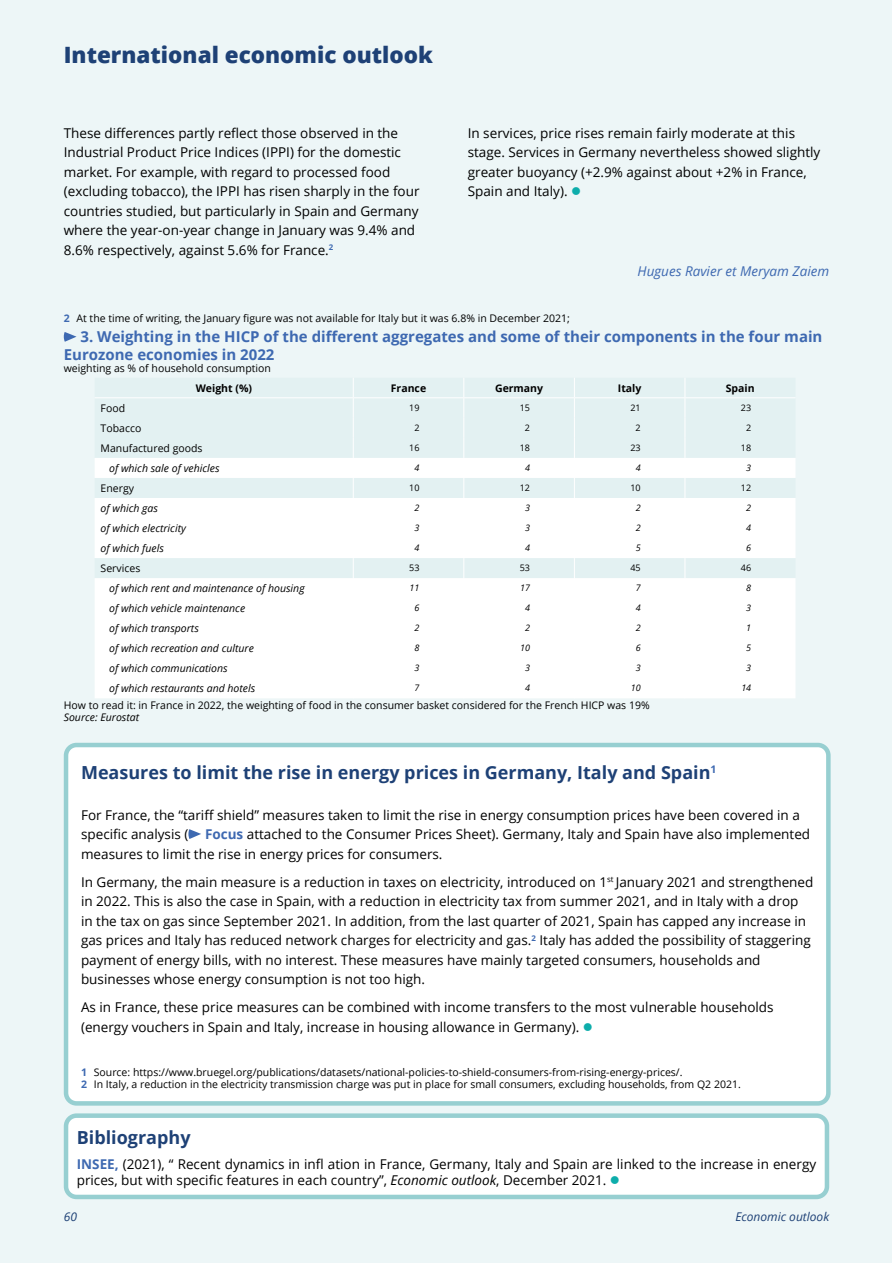
<style>
.page{position:relative;width:893px;height:1263px;background:#fff}
.page>*{position:absolute;margin:0;border:0;box-sizing:border-box;transform-origin:0 0}
.t1{font:800 22.5px "Open Sans";color:#1e4176}
.t2{font:700 18px "Open Sans";color:#1e4176}
.t3{font:700 15px/18px "Open Sans";color:#3e69b1}
.t4{font:13.5px/19.5px "Open Sans";color:#000}
.t5{font:italic 13.5px "Open Sans";color:#3e69b1}
.t6{font:italic 12px "Open Sans";color:#1e4176}
.t7{font:10.5px/12.8px "Open Sans";color:#000}
.t8{font:italic 10.5px "Open Sans";color:#000}
.t9{font:700 10.5px "Open Sans";color:#000}
.t10{font:italic 9px "Open Sans";color:#000}
.t11{font:9px "Open Sans";color:#000}
.s1{color:#0dadab}
.s2{font-weight:700;color:#3e69b1}
.s3{font-style:italic}
</style>
<div class="page">
<div style="left:0;top:0;width:892px;height:1263px;background:#edf6f7"></div>
<svg style="left:63px;top:332px;width:14px;height:10px"></svg>
<svg style="left:95px;top:458px;width:700px;height:240px;fill:#fff"></svg>
<hr style="left:95px;top:397px;width:258px;height:1px;background:#fff">
<hr style="left:353px;top:397px;width:111px;height:1px;background:#fff">
<hr style="left:464px;top:397px;width:110px;height:1px;background:#fff">
<hr style="left:574px;top:397px;width:111px;height:1px;background:#fff">
<hr style="left:685px;top:397px;width:110px;height:1px;background:#fff">
<svg style="left:353px;top:378px;width:1px;height:320px"></svg>
<svg style="left:463px;top:458px;width:1px;height:240px"></svg>
<svg style="left:574px;top:378px;width:1px;height:320px"></svg>
<svg style="left:685px;top:458px;width:1px;height:240px"></svg>
<div style="left:66px;top:1116px;width:761px;height:81px;background:#fff;border-radius:11px"></div>
<div style="left:64px;top:1113px;width:765px;height:86px;border:4px solid #97cfd1;border-radius:11px"></div>
<div style="left:66px;top:745px;width:762px;height:358px;background:#fff;border-radius:11px"></div>
<svg style="left:188px;top:829px;width:13px;height:10px"></svg>
<div style="left:64px;top:743px;width:767px;height:363px;border:4px solid #97cfd1;border-radius:11px"></div>
<h1 class="t1" style="left:64px;top:37px;width:371px">International economic outlook</h1>
<p class="t4" style="left:64px;top:123px;width:357px">These differences partly reflect those observed in the Industrial Product Price Indices (IPPI) for the domestic market. For example, with regard to processed food (excluding tobacco), the IPPI has risen sharply in the four countries studied, but particularly in Spain and Germany where the year-on-year change in January was 9.4% and 8.6% respectively, against 5.6% for France.<sup>2</sup></p>
<p class="t4" style="left:468px;top:123px;width:354px">In services, price rises remain fairly moderate at this stage. Services in Germany nevertheless showed slightly greater buoyancy (+2.9% against about +2% in France, Spain and Italy). <span class="s1">●</span></p>
<p class="t5" style="left:638px;top:262px;width:193px">Hugues Ravier et Meryam Zaiem</p>
<p class="t7" style="left:64px;top:311px;width:508px"><span class="s2">2</span> At the time of writing, the January figure was not available for Italy but it was 6.8% in December 2021;</p>
<p class="t3" style="left:64px;top:327px;width:760px;text-indent:17px">3. Weighting in the HICP of the different aggregates and some of their components in the four main<br>Eurozone economies in 2022</p>
<p class="t7" style="left:64px;top:361px;width:209px">weighting as % of household consumption</p>
<p class="t9" style="left:196px;top:381px;width:58px">Weight (%)</p>
<p class="t9" style="left:391px;top:381px;width:37px">France</p>
<p class="t9" style="left:495px;top:381px;width:50px">Germany</p>
<p class="t9" style="left:618px;top:381px;width:25px">Italy</p>
<p class="t9" style="left:726px;top:381px;width:30px">Spain</p>
<p class="t7" style="left:101px;top:401px;width:26px">Food</p>
<p class="t11" style="left:409px;top:401px;width:12px">19</p>
<p class="t11" style="left:520px;top:401px;width:12px">15</p>
<p class="t11" style="left:630px;top:401px;width:12px">21</p>
<p class="t11" style="left:741px;top:401px;width:12px">23</p>
<p class="t7" style="left:101px;top:421px;width:42px">Tobacco</p>
<p class="t11" style="left:414px;top:421px;width:7px">2</p>
<p class="t11" style="left:525px;top:421px;width:7px">2</p>
<p class="t11" style="left:635px;top:421px;width:7px">2</p>
<p class="t11" style="left:746px;top:421px;width:7px">2</p>
<p class="t7" style="left:101px;top:441px;width:103px">Manufactured goods</p>
<p class="t11" style="left:409px;top:441px;width:12px">16</p>
<p class="t11" style="left:520px;top:441px;width:12px">18</p>
<p class="t11" style="left:630px;top:441px;width:12px">23</p>
<p class="t11" style="left:741px;top:441px;width:12px">18</p>
<p class="t8" style="left:109px;top:461px;width:112px">of which sale of vehicles</p>
<p class="t10" style="left:415px;top:461px;width:6px">4</p>
<p class="t10" style="left:525px;top:461px;width:6px">4</p>
<p class="t10" style="left:636px;top:461px;width:6px">4</p>
<p class="t10" style="left:746px;top:461px;width:6px">3</p>
<p class="t7" style="left:101px;top:481px;width:35px">Energy</p>
<p class="t11" style="left:409px;top:481px;width:12px">10</p>
<p class="t11" style="left:520px;top:481px;width:12px">12</p>
<p class="t11" style="left:630px;top:481px;width:12px">10</p>
<p class="t11" style="left:741px;top:481px;width:12px">12</p>
<p class="t8" style="left:101px;top:501px;width:59px">of which gas</p>
<p class="t10" style="left:415px;top:501px;width:6px">2</p>
<p class="t10" style="left:525px;top:501px;width:6px">3</p>
<p class="t10" style="left:636px;top:501px;width:6px">2</p>
<p class="t10" style="left:746px;top:501px;width:6px">2</p>
<p class="t8" style="left:101px;top:521px;width:87px">of which electricity</p>
<p class="t10" style="left:415px;top:521px;width:6px">3</p>
<p class="t10" style="left:525px;top:521px;width:6px">3</p>
<p class="t10" style="left:636px;top:521px;width:6px">2</p>
<p class="t10" style="left:746px;top:521px;width:6px">4</p>
<p class="t8" style="left:101px;top:541px;width:65px">of which fuels</p>
<p class="t10" style="left:415px;top:541px;width:6px">4</p>
<p class="t10" style="left:525px;top:541px;width:6px">4</p>
<p class="t10" style="left:636px;top:541px;width:6px">5</p>
<p class="t10" style="left:746px;top:541px;width:6px">6</p>
<p class="t7" style="left:101px;top:562px;width:41px">Services</p>
<p class="t11" style="left:409px;top:561px;width:12px">53</p>
<p class="t11" style="left:520px;top:561px;width:12px">53</p>
<p class="t11" style="left:630px;top:561px;width:12px">45</p>
<p class="t11" style="left:741px;top:561px;width:12px">46</p>
<p class="t8" style="left:109px;top:581px;width:197px">of which rent and maintenance of housing</p>
<p class="t10" style="left:410px;top:582px;width:11px">11</p>
<p class="t10" style="left:520px;top:582px;width:11px">17</p>
<p class="t10" style="left:636px;top:582px;width:6px">7</p>
<p class="t10" style="left:746px;top:582px;width:6px">8</p>
<p class="t8" style="left:109px;top:601px;width:138px">of which vehicle maintenance</p>
<p class="t10" style="left:415px;top:602px;width:6px">6</p>
<p class="t10" style="left:525px;top:602px;width:6px">4</p>
<p class="t10" style="left:636px;top:602px;width:6px">4</p>
<p class="t10" style="left:746px;top:602px;width:6px">3</p>
<p class="t8" style="left:109px;top:621px;width:91px">of which transports</p>
<p class="t10" style="left:415px;top:622px;width:6px">2</p>
<p class="t10" style="left:525px;top:622px;width:6px">2</p>
<p class="t10" style="left:636px;top:622px;width:6px">2</p>
<p class="t10" style="left:746px;top:622px;width:6px">1</p>
<p class="t8" style="left:109px;top:641px;width:146px">of which recreation and culture</p>
<p class="t10" style="left:415px;top:642px;width:6px">8</p>
<p class="t10" style="left:520px;top:642px;width:11px">10</p>
<p class="t10" style="left:636px;top:642px;width:6px">6</p>
<p class="t10" style="left:746px;top:642px;width:6px">5</p>
<p class="t8" style="left:109px;top:661px;width:120px">of which communications</p>
<p class="t10" style="left:415px;top:662px;width:6px">3</p>
<p class="t10" style="left:525px;top:662px;width:6px">3</p>
<p class="t10" style="left:636px;top:662px;width:6px">3</p>
<p class="t10" style="left:746px;top:662px;width:6px">3</p>
<p class="t8" style="left:109px;top:681px;width:148px">of which restaurants and hotels</p>
<p class="t10" style="left:415px;top:682px;width:6px">7</p>
<p class="t10" style="left:525px;top:682px;width:6px">4</p>
<p class="t10" style="left:631px;top:682px;width:11px">10</p>
<p class="t10" style="left:741px;top:682px;width:11px">14</p>
<p class="t7" style="left:64px;top:698px;width:587px">How to read it: in France in 2022, the weighting of food in the consumer basket considered for the French HICP was 19%</p>
<p class="t8" style="left:64px;top:710px;width:77px">Source: Eurostat</p>
<h2 class="t2" style="left:81px;top:759px;width:637px">Measures to limit the rise in energy prices in Germany, Italy and Spain<sup>1</sup></h2>
<p class="t4" style="left:81px;top:804px;width:731px">For France, the “tariff shield” measures taken to limit the rise in energy consumption prices have been covered in a specific analysis ( <span class="s2">Focus</span> attached to the Consumer Prices Sheet). Germany, Italy and Spain have also implemented measures to limit the rise in energy prices for consumers.</p>
<p class="t4" style="left:81px;top:871px;width:734px">In Germany, the main measure is a reduction in taxes on electricity, introduced on 1<sup>st</sup> January 2021 and strengthened in 2022. This is also the case in Spain, with a reduction in electricity tax from summer 2021, and in Italy with a drop in the tax on gas since September 2021. In addition, from the last quarter of 2021, Spain has capped any increase in gas prices and Italy has reduced network charges for electricity and gas.<sup>2</sup> Italy has added the possibility of staggering payment of energy bills, with no interest. These measures have mainly targeted consumers, households and businesses whose energy consumption is not too high.</p>
<p class="t4" style="left:81px;top:997px;width:694px">As in France, these price measures can be combined with income transfers to the most vulnerable households (energy vouchers in Spain and Italy, increase in housing allowance in Germany). <span class="s1">●</span></p>
<p class="t7" style="left:81px;top:1065px;width:661px"><span class="s2">1</span> Source: https://www.bruegel.org/publications/datasets/national-policies-to-shield-consumers-from-rising-energy-prices/.<br><span class="s2">2</span> In Italy, a reduction in the electricity transmission charge was put in place for small consumers, excluding households, from Q2 2021.</p>
<h2 class="t2" style="left:77px;top:1124px;width:115px">Bibliography</h2>
<p class="t4" style="left:77px;top:1155px;width:741px;line-height:16.5px"><span class="s2">INSEE,</span> (2021), “ Recent dynamics in infl ation in France, Germany, Italy and Spain are linked to the increase in energy prices, but with specific features in each country”, <span class="s3">Economic outlook</span>, December 2021. <span class="s1">●</span></p>
<p class="t6" style="left:64px;top:1209px;width:15px">60</p>
<p class="t6" style="left:735px;top:1208px;width:95px">Economic outlook</p>
</div>
